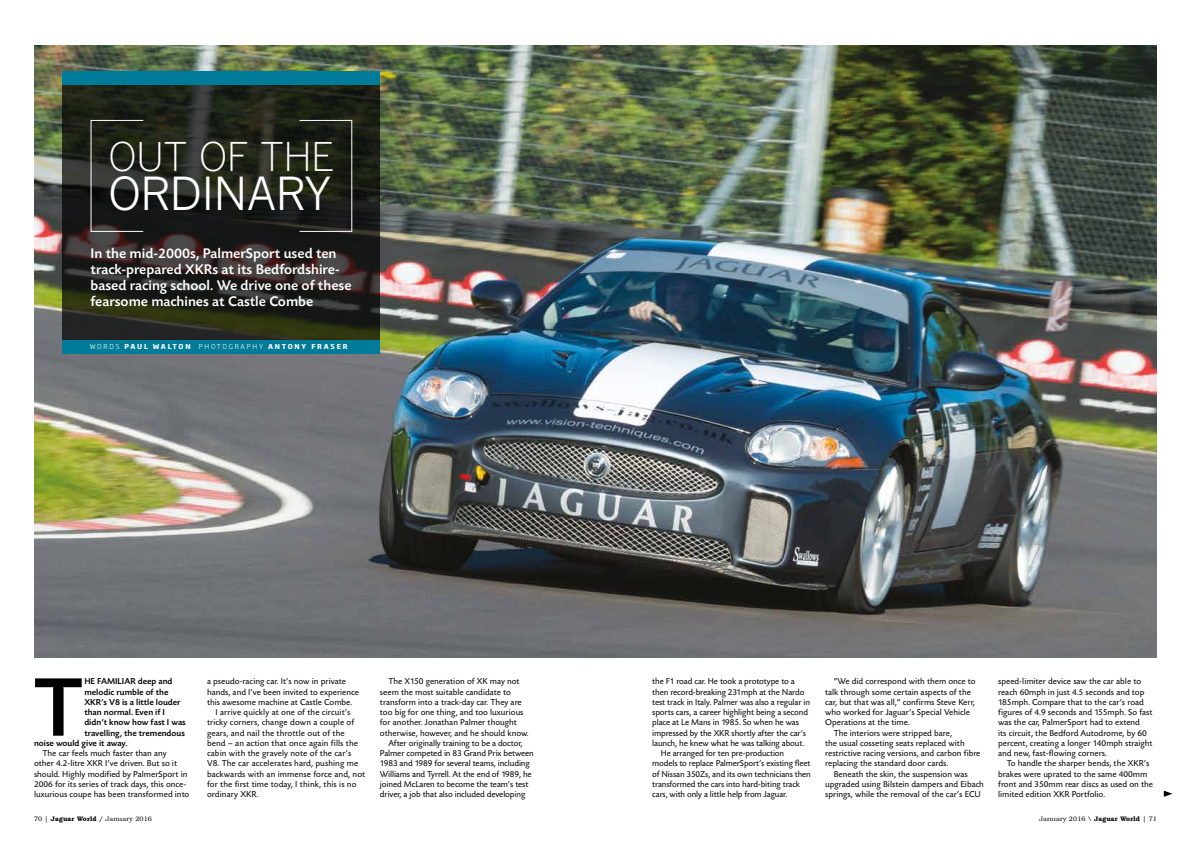
<style>
.page{position:relative;width:1191px;height:842px;background:#fff}
.page>*{position:absolute;margin:0;border:0;box-sizing:border-box;transform-origin:0 0}
.t1{font:500 87.3px "Today SB";color:#000}
.t2{font:45.1px "Benton Gothic";letter-spacing:-.02em;color:#fff}
.t3{font:300 39.2px "Benton Gothic";letter-spacing:-.02em;color:#fff}
.t4{font:500 14.6px/16.3px "Today SB";color:#fff}
.t5{font:9px/10.3px "Today SB";color:#000}
.t6{font:500 9px "Today SB";color:#000}
.t7{font:700 6.7px "Soho Gothic Pro";letter-spacing:.265em;color:#fff}
.t8{font:300 6.5px "Bookman";letter-spacing:.025em;color:#000}
.s1{font-weight:300}
.s2{font-weight:600}
</style>
<div class="page">
<img style="left:34px;top:45px;width:1123px;height:613px">
<svg style="left:1163px;top:791px;width:9px;height:6px"></svg>
<svg style="left:62px;top:85px;width:318px;height:255px;background:#23241d"></svg>
<div style="left:62px;top:72px;width:318px;height:13px;background:#007b99"></div>
<div style="left:62px;top:340px;width:318px;height:13px;background:#007b99"></div>
<div style="left:91px;top:120px;width:53px;height:112px;border:1px solid #fff"></div>
<div style="left:299px;top:120px;width:53px;height:112px;border:1px solid #fff"></div>
<h3 class="t3" style="left:108px;top:134px;width:228px">OUT OF THE</h3>
<h2 class="t2" style="left:108px;top:167px;width:224px">ORDINARY</h2>
<h3 class="t4" style="left:91px;top:245px;width:262px">In the mid-2000s, PalmerSport used ten track-prepared XKRs at its Bedfordshire&shy;based racing school. We drive one of these fearsome machines at Castle Combe</h3>
<p class="t7" style="left:90px;top:341px;width:259px"><span class="s1">WORDS</span> PAUL WALTON <span class="s1">PHOTOGRAP HY</span> ANTONY FRASER</p>
<h1 class="t1" style="left:34px;top:661px;width:50px">T</h1>
<p class="t6" style="left:84px;top:677px;width:90px">he familiar deep and</p>
<p class="t6" style="left:84px;top:687px;width:86px">melodic rumble of the</p>
<p class="t6" style="left:84px;top:697px;width:98px">XKR’s V8 is a little louder</p>
<p class="t6" style="left:84px;top:707px;width:82px">than normal. Even if I</p>
<p class="t6" style="left:84px;top:718px;width:103px">didn’t know how fast I was</p>
<p class="t6" style="left:84px;top:728px;width:102px">travelling, the tremendous</p>
<p class="t6" style="left:34px;top:738px;width:95px">noise would give it away.</p>
<p class="t5" style="left:34px;top:748px;width:157px;text-indent:9px">The car feels much faster than any<br>other 4.2-litre XKR I’ve driven. But so it should. Highly modified by PalmerSport in 2006 for its series of track days, this once&shy;luxurious coupe has been transformed into</p>
<p class="t5" style="left:207px;top:677px;width:140px">a pseudo-racing car. It’s now in private</p>
<p class="t5" style="left:207px;top:687px;width:154px">hands, and I’ve been invited to experience</p>
<p class="t5" style="left:207px;top:697px;width:147px">this awesome machine at Castle Combe.</p>
<p class="t5" style="left:215px;top:707px;width:137px">I arrive quickly at one of the circuit’s</p>
<p class="t5" style="left:207px;top:718px;width:149px">tricky corners, change down a couple of</p>
<p class="t5" style="left:207px;top:728px;width:139px">gears, and nail the throttle out of the</p>
<p class="t5" style="left:207px;top:738px;width:152px">bend – an action that once again fills the</p>
<p class="t5" style="left:207px;top:748px;width:146px">cabin with the gravely note of the car’s</p>
<p class="t5" style="left:207px;top:759px;width:153px">V8. The car accelerates hard, pushing me</p>
<p class="t5" style="left:207px;top:769px;width:160px">backwards with an immense force and, not</p>
<p class="t5" style="left:207px;top:779px;width:151px">for the first time today, I think, this is no</p>
<p class="t5" style="left:207px;top:789px;width:53px">ordinary XKR.</p>
<p class="t5" style="left:388px;top:677px;width:133px">The X150 generation of XK may not</p>
<p class="t5" style="left:380px;top:687px;width:132px">seem the most suitable candidate to</p>
<p class="t5" style="left:380px;top:697px;width:143px">transform into a track-day car. They are</p>
<p class="t5" style="left:380px;top:707px;width:145px">too big for one thing, and too luxurious</p>
<p class="t5" style="left:380px;top:718px;width:138px">for another. Jonathan Palmer thought</p>
<p class="t5" style="left:380px;top:728px;width:150px">otherwise, however, and he should know.</p>
<p class="t5" style="left:388px;top:738px;width:136px">After originally training to be a doctor,</p>
<p class="t5" style="left:380px;top:748px;width:155px">Palmer competed in 83 Grand Prix between</p>
<p class="t5" style="left:380px;top:759px;width:151px">1983 and 1989 for several teams, including</p>
<p class="t5" style="left:380px;top:769px;width:153px">Williams and Tyrrell. At the end of 1989, he</p>
<p class="t5" style="left:380px;top:779px;width:150px">joined McLaren to become the team’s test</p>
<p class="t5" style="left:380px;top:789px;width:147px">driver, a job that also included developing</p>
<p class="t5" style="left:652px;top:677px;width:144px">the F1 road car. He took a prototype to a</p>
<p class="t5" style="left:652px;top:687px;width:154px">then record-breaking 231mph at the Nardo</p>
<p class="t5" style="left:652px;top:697px;width:159px">test track in Italy. Palmer was also a regular in</p>
<p class="t5" style="left:652px;top:707px;width:157px">sports cars, a career highlight being a second</p>
<p class="t5" style="left:652px;top:718px;width:148px">place at Le Mans in 1985. So when he was</p>
<p class="t5" style="left:652px;top:728px;width:155px">impressed by the XKR shortly after the car’s</p>
<p class="t5" style="left:652px;top:738px;width:153px">launch, he knew what he was talking about.</p>
<p class="t5" style="left:660px;top:748px;width:125px">He arranged for ten pre-production</p>
<p class="t5" style="left:652px;top:759px;width:160px">models to replace PalmerSport’s existing fleet</p>
<p class="t5" style="left:652px;top:769px;width:160px">of Nissan 350Zs, and its own technicians then</p>
<p class="t5" style="left:652px;top:779px;width:149px">transformed the cars into hard-biting track</p>
<p class="t5" style="left:652px;top:789px;width:137px">cars, with only a little help from Jaguar.</p>
<p class="t5" style="left:833px;top:677px;width:143px">“We did correspond with them once to</p>
<p class="t5" style="left:825px;top:687px;width:147px">talk through some certain aspects of the</p>
<p class="t5" style="left:825px;top:697px;width:151px">car, but that was all,” confirms Steve Kerr,</p>
<p class="t5" style="left:825px;top:707px;width:146px">who worked for Jaguar’s Special Vehicle</p>
<p class="t5" style="left:825px;top:718px;width:86px">Operations at the time.</p>
<p class="t5" style="left:833px;top:728px;width:120px">The interiors were stripped bare,</p>
<p class="t5" style="left:825px;top:738px;width:141px">the usual cosseting seats replaced with</p>
<p class="t5" style="left:825px;top:748px;width:157px">restrictive racing versions, and carbon fibre</p>
<p class="t5" style="left:825px;top:759px;width:124px">replacing the standard door cards.</p>
<p class="t5" style="left:833px;top:769px;width:136px">Beneath the skin, the suspension was</p>
<p class="t5" style="left:825px;top:779px;width:160px">upgraded using Bilstein dampers and Eibach</p>
<p class="t5" style="left:825px;top:789px;width:157px">springs, while the removal of the car’s ECU</p>
<p class="t5" style="left:998px;top:677px;width:156px">speed-limiter device saw the car able to reach 60mph in just 4.5 seconds and top 185mph. Compare that to the car’s road figures of 4.9 seconds and 155mph. So fast was the car, PalmerSport had to extend<br>its circuit, the Bedford Autodrome, by 60 percent, creating a longer 140mph straight and new, fast-flowing corners.</p>
<p class="t5" style="left:998px;top:759px;width:156px;text-indent:9px">To handle the sharper bends, the XKR’s brakes were uprated to the same 400mm front and 350mm rear discs as used on the limited edition XKR Portfolio.</p>
<p class="t8" style="left:34px;top:815px;width:119px">70 | <span class="s2">Jaguar World</span> / January 2016</p>
<p class="t8" style="left:1039px;top:815px;width:119px">January 2016 \ <span class="s2">Jaguar World</span> | 71</p>
</div>
